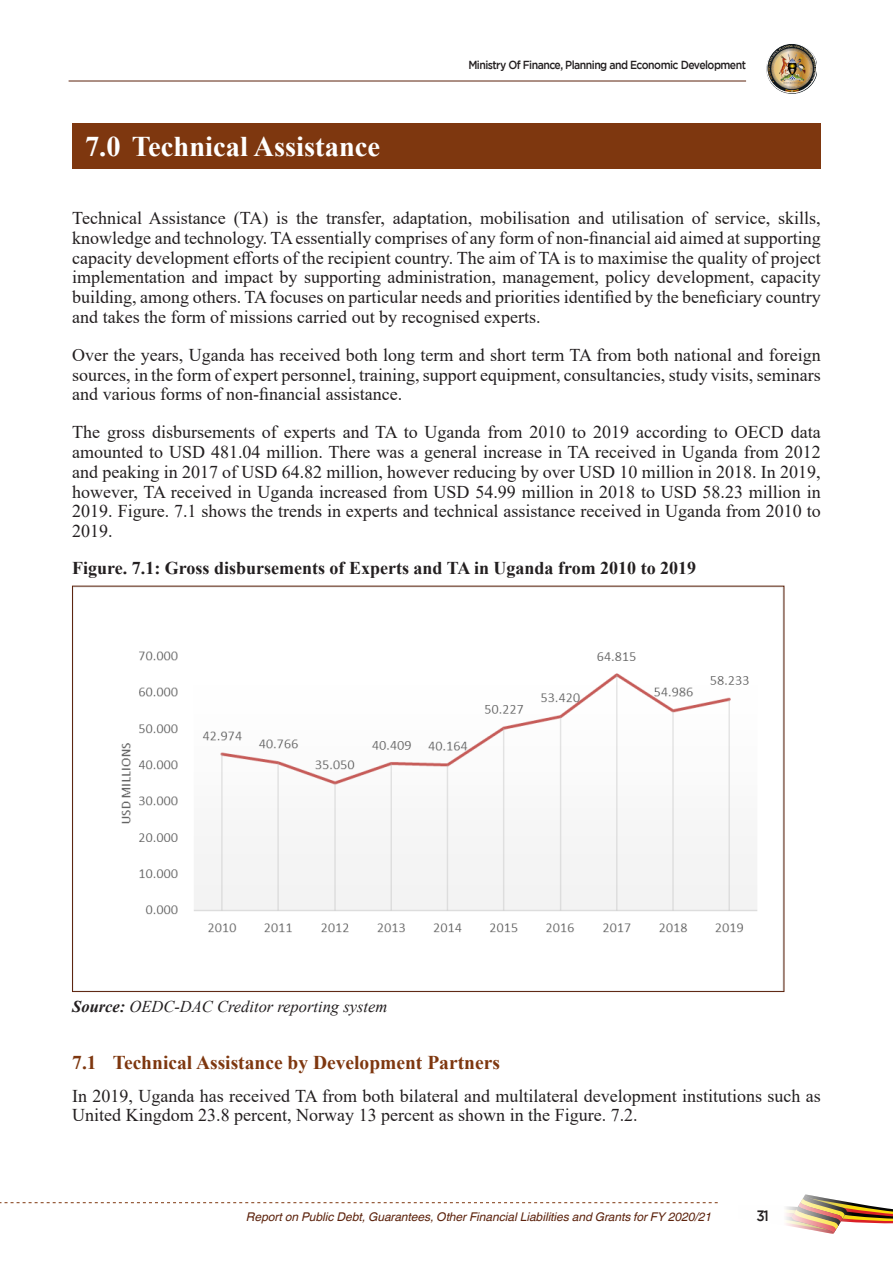
<style>
.page{position:relative;width:893px;height:1263px;background:#fff}
.page>*{position:absolute;margin:0;border:0;box-sizing:border-box;transform-origin:0 0}
.t1{font:700 28.5px "Times New Roman";color:#fff}
.t2{font:700 19.5px "Times New Roman";color:#7e370f}
.bodytext{font:18px/19.8px "Times New Roman";color:#231f20;text-align:justify}
.Heading_5{font:700 18px "Times New Roman";color:#231f20}
.bodytext-2{font:italic 16.5px "Times New Roman";color:#231f20}
.t3{font:500 15px "Gotham";color:#231f20;scale:.9 1}
.t4{font:italic 12px "Helvetica World";color:#5c220c}
.t5{font:500 11.7px "Gotham";letter-spacing:-.05em;color:#231f20;scale:.9 1}
.s1{font-weight:700}
</style>
<div class="page">
<img style="left:786px;top:1194px;width:107px;height:40px">
<svg style="left:0;top:1202px;width:718px;height:1px"></svg>
<hr style="left:69px;top:81px;width:677px;height:1px;background:#5c220c">
<img style="left:766px;top:45px;width:51px;height:48px">
<div style="left:766px;top:43px;width:51px;height:50px;border:1px solid #fff;border-radius:50%"></div>
<div style="left:72px;top:123px;width:749px;height:46px;background:#7e370f"></div>
<img style="left:121px;top:651px;width:637px;height:282px">
<p class="t1" style="left:85px;top:126px;width:297px">7.0 Technical Assistance</p>
<p class="t5" style="left:468px;top:59px;width:310px">Ministry Of Finance, Planning and Economic Development</p>
<p class="bodytext" style="left:72px;top:207px;width:750px">Technical Assistance (TA) is the transfer, adaptation, mobilisation and utilisation of service, skills, knowledge and technology. TA essentially comprises of any form of non-financial aid aimed at supporting capacity development efforts of the recipient country. The aim of TA is to maximise the quality of project implementation and impact by supporting administration, management, policy development, capacity building, among others. TA focuses on particular needs and priorities identified by the beneficiary country and takes the form of missions carried out by recognised experts.</p>
<p class="bodytext" style="left:72px;top:344px;width:750px">Over the years, Uganda has received both long term and short term TA from both national and foreign sources, in the form of expert personnel, training, support equipment, consultancies, study visits, seminars and various forms of non-financial assistance.</p>
<p class="bodytext" style="left:72px;top:422px;width:750px">The gross disbursements of experts and TA to Uganda from 2010 to 2019 according to OECD data amounted to USD 481.04 million. There was a general increase in TA received in Uganda from 2012 and peaking in 2017 of USD 64.82 million, however reducing by over USD 10 million in 2018. In 2019, however, TA received in Uganda increased from USD 54.99 million in 2018 to USD 58.23 million in 2019. Figure. 7.1 shows the trends in experts and technical assistance received in Uganda from 2010 to 2019.</p>
<p class="Heading_5" style="left:72px;top:555px;width:625px">Figure. 7.1: Gross disbursements of Experts and TA in Uganda from 2010 to 2019</p>
<p class="bodytext-2" style="left:72px;top:995px;width:317px"><span class="s1">Source:</span> OEDC-DAC Creditor reporting system</p>
<p class="t2" style="left:72px;top:1048px;width:429px">7.1 Technical Assistance by Development Partners</p>
<p class="bodytext" style="left:72px;top:1085px;width:750px">In 2019, Uganda has received TA from both bilateral and multilateral development institutions such as<br>United Kingdom 23.8 percent, Norway 13 percent as shown in the Figure. 7.2.</p>
<p class="t4" style="left:247px;top:1209px;width:467px">Report on Public Debt, Guarantees, Other Financial Liabilities and Grants for FY 2020/21</p>
<p class="t3" style="left:756px;top:1207px;width:15px">31</p>
</div>
